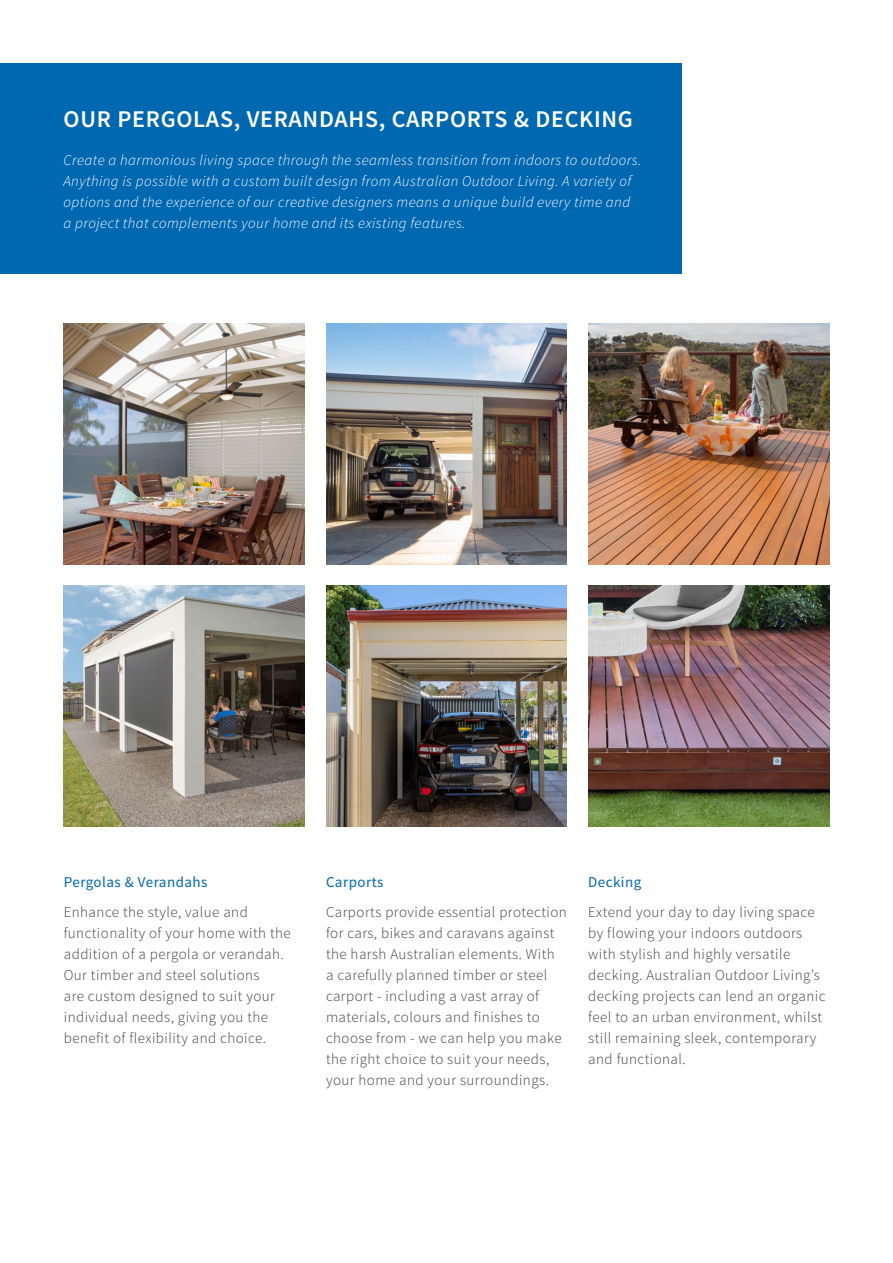
<style>
.page{position:relative;width:893px;height:1263px;background:#fff}
.page>*{position:absolute;margin:0;border:0;box-sizing:border-box;transform-origin:0 0}
.t1{font:600 24px "Source Sans Pro";letter-spacing:.03em;color:#fff}
.t2{font:300 15px/21px "Source Sans Pro";letter-spacing:.03em;color:#414042}
.t3{font:italic 300 15px/21px "Source Sans Pro";letter-spacing:.03em;color:#fff}
.t4{font:15px "Source Sans Pro";letter-spacing:.03em;color:#0067b1}
</style>
<div class="page">
<div style="left:0;top:64px;width:681px;height:210px;background:#0067b1"></div>
<img style="left:64px;top:323px;width:241px;height:241px">
<img style="left:588px;top:585px;width:241px;height:241px">
<img style="left:588px;top:323px;width:241px;height:241px">
<img style="left:64px;top:585px;width:241px;height:241px">
<img style="left:326px;top:585px;width:241px;height:241px">
<img style="left:326px;top:323px;width:241px;height:241px">
<h1 class="t1" style="left:64px;top:104px;width:571px">OUR PERGOLAS, VERANDAHS, CARPORTS &amp; DECKING</h1>
<p class="t3" style="left:64px;top:150px;width:579px">Create a harmonious living space through the seamless transition from indoors to outdoors.<br>Anything is possible with a custom built design from Australian Outdoor Living. A variety of options and the experience of our creative designers means a unique build every time and a project that complements your home and its existing features.</p>
<p class="t4" style="left:64px;top:873px;width:145px">Pergolas &amp; Verandahs</p>
<p class="t2" style="left:64px;top:901px;width:229px">Enhance the style, value and functionality of your home with the addition of a pergola or verandah.<br>Our timber and steel solutions<br>are custom designed to suit your individual needs, giving you the benefit of flexibility and choice.</p>
<p class="t4" style="left:326px;top:873px;width:59px">Carports</p>
<p class="t2" style="left:326px;top:901px;width:242px">Carports provide essential protection for cars, bikes and caravans against the harsh Australian elements. With<br>a carefully planned timber or steel carport - including a vast array of materials, colours and finishes to choose from - we can help you make the right choice to suit your needs, your home and your surroundings.</p>
<p class="t4" style="left:588px;top:873px;width:55px">Decking</p>
<p class="t2" style="left:588px;top:901px;width:239px">Extend your day to day living space by flowing your indoors outdoors with stylish and highly versatile decking. Australian Outdoor Living’s decking projects can lend an organic feel to an urban environment, whilst still remaining sleek, contemporary and functional.</p>
</div>
